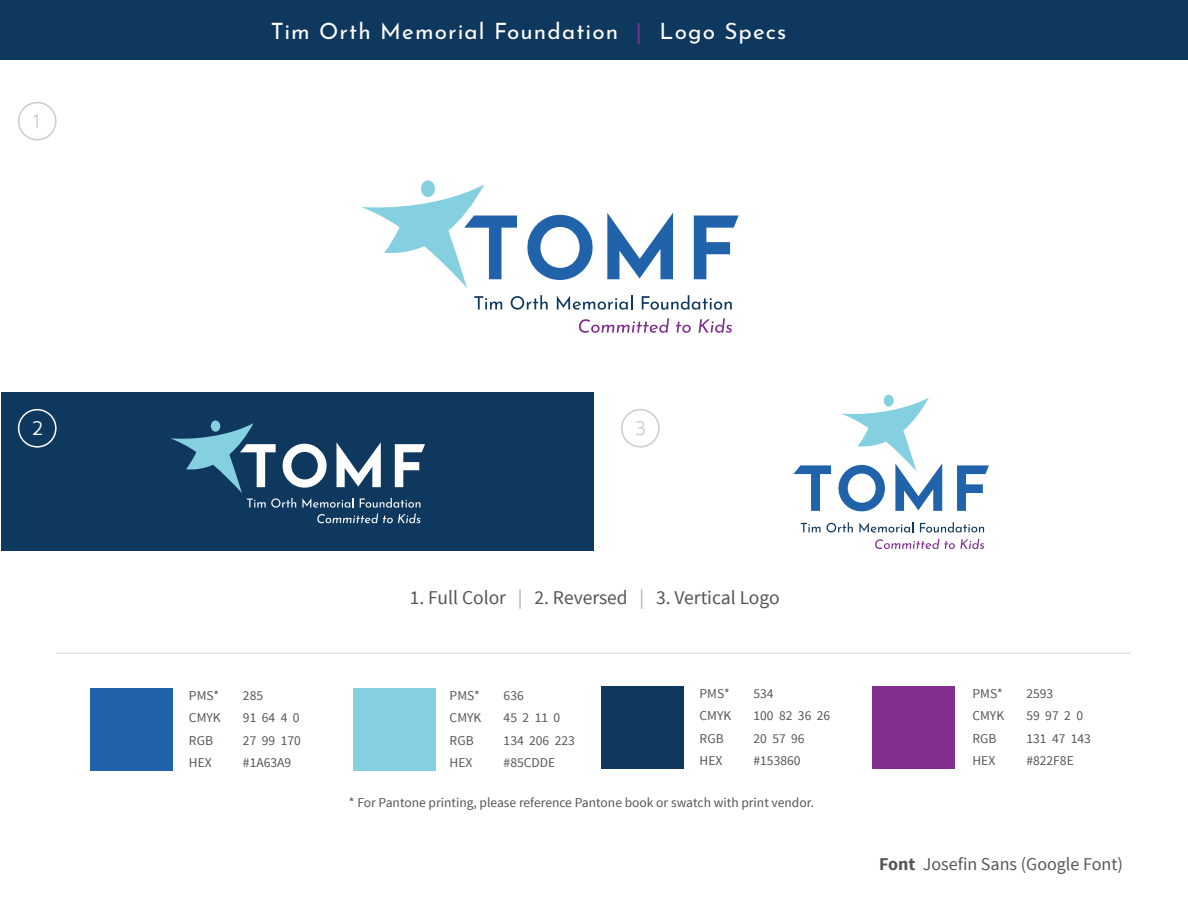
<style>
.page{position:relative;width:1188px;height:918px;background:#fff}
.page>*{position:absolute;margin:0;border:0;box-sizing:border-box;transform-origin:0 0}
.t1{font:22.5px "Josefin Sans";letter-spacing:.05em;color:#fff}
.t2{font:20.25px "Maven Pro";color:#cccccb}
.t3{font:20.25px "Maven Pro";color:#fff}
.t4{font:19.5px "Source Sans Pro";color:#525759}
.t5{font:18px "Source Sans Pro";color:#525759}
.t6{font:13.5px "Source Sans Pro";color:#525759}
.s1{color:#822e90}
.s2{color:rgb(82 87 89/.5)}
.s3{font-weight:700}
</style>
<div class="page">
<div style="left:1px;top:0;width:1187px;height:60px;background:#0f385f"></div>
<div style="left:1px;top:392px;width:594px;height:159px;background:#0f385f"></div>
<div style="left:594px;top:392px;width:594px;height:159px;background:#fff"></div>
<div style="left:18px;top:409px;width:39px;height:39px;border:2px solid #fff;border-radius:50%"></div>
<div style="left:621px;top:409px;width:39px;height:39px;border:2px solid #cccccb;border-radius:50%"></div>
<div style="left:18px;top:102px;width:39px;height:38px;border:2px solid #cccccb;border-radius:50%"></div>
<hr style="left:56px;top:653px;width:1074px;height:1px;background:#d1d2d4">
<div style="left:91px;top:688px;width:82px;height:82px;background:#2163ab"></div>
<div style="left:601px;top:687px;width:82px;height:82px;background:#0f385f"></div>
<div style="left:873px;top:687px;width:82px;height:82px;background:#822e90"></div>
<div style="left:353px;top:688px;width:82px;height:82px;background:#85d0e0"></div>
<svg style="left:579px;top:318px;width:90px;height:15px"></svg>
<svg style="left:676px;top:322px;width:15px;height:11px"></svg>
<svg style="left:699px;top:318px;width:33px;height:15px"></svg>
<svg style="left:527px;top:215px;width:66px;height:65px"></svg>
<svg style="left:607px;top:213px;width:66px;height:66px"></svg>
<svg style="left:694px;top:216px;width:45px;height:63px"></svg>
<svg style="left:474px;top:296px;width:28px;height:13px"></svg>
<svg style="left:511px;top:295px;width:37px;height:15px"></svg>
<svg style="left:557px;top:295px;width:75px;height:15px"></svg>
<svg style="left:642px;top:295px;width:90px;height:15px"></svg>
<svg style="left:421px;top:180px;width:14px;height:17px"></svg>
<svg style="left:361px;top:184px;width:156px;height:104px"></svg>
<svg style="left:875px;top:539px;width:109px;height:10px"></svg>
<svg style="left:793px;top:465px;width:38px;height:46px"></svg>
<svg style="left:957px;top:465px;width:32px;height:46px"></svg>
<svg style="left:801px;top:523px;width:20px;height:9px"></svg>
<svg style="left:827px;top:522px;width:26px;height:10px"></svg>
<svg style="left:859px;top:522px;width:54px;height:11px"></svg>
<svg style="left:920px;top:522px;width:64px;height:11px"></svg>
<div style="left:884px;top:395px;width:10px;height:12px;background:#85d0e0;border-radius:50%"></div>
<svg style="left:838px;top:398px;width:104px;height:113px"></svg>
<svg style="left:211px;top:420px;width:9px;height:12px"></svg>
<svg style="left:171px;top:423px;width:254px;height:100px"></svg>
<h2 class="t2" style="left:32px;top:111px;width:11px">1</h2>
<h1 class="t1" style="left:271px;top:13px;width:517px">Tim Orth Memorial Foundation <span class="s1">|</span> Logo Specs</h1>
<h2 class="t3" style="left:32px;top:418px;width:13px">2</h2>
<h2 class="t2" style="left:635px;top:418px;width:13px">3</h2>
<p class="t6" style="left:189px;top:687px;width:32px">PMS*</p>
<p class="t6" style="left:243px;top:687px;width:22px">285</p>
<p class="t6" style="left:189px;top:709px;width:33px">CMYK</p>
<p class="t6" style="left:243px;top:709px;width:58px">91 64 4 0</p>
<p class="t6" style="left:189px;top:732px;width:26px">RGB</p>
<p class="t6" style="left:243px;top:732px;width:59px">27 99 170</p>
<p class="t6" style="left:189px;top:754px;width:24px">HEX</p>
<p class="t6" style="left:243px;top:754px;width:50px">#1A63A9</p>
<h3 class="t4" style="left:410px;top:585px;width:371px">1. Full Color <span class="s2">|</span> 2. Reversed <span class="s2">|</span> 3. Vertical Logo</h3>
<p class="t6" style="left:700px;top:685px;width:32px">PMS*</p>
<p class="t6" style="left:754px;top:685px;width:22px">534</p>
<p class="t6" style="left:700px;top:707px;width:33px">CMYK</p>
<p class="t6" style="left:754px;top:707px;width:78px">100 82 36 26</p>
<p class="t6" style="left:700px;top:730px;width:26px">RGB</p>
<p class="t6" style="left:754px;top:730px;width:53px">20 57 96</p>
<p class="t6" style="left:700px;top:752px;width:24px">HEX</p>
<p class="t6" style="left:754px;top:752px;width:48px">#153860</p>
<p class="t6" style="left:450px;top:687px;width:32px">PMS*</p>
<p class="t6" style="left:504px;top:687px;width:22px">636</p>
<p class="t6" style="left:450px;top:709px;width:33px">CMYK</p>
<p class="t6" style="left:504px;top:709px;width:58px">45 2 11 0</p>
<p class="t6" style="left:450px;top:732px;width:26px">RGB</p>
<p class="t6" style="left:504px;top:732px;width:73px">134 206 223</p>
<p class="t6" style="left:450px;top:754px;width:24px">HEX</p>
<p class="t6" style="left:504px;top:754px;width:53px">#85CDDE</p>
<p class="t6" style="left:349px;top:794px;width:467px">* For Pantone printing, please reference Pantone book or swatch with print vendor.</p>
<p class="t6" style="left:972px;top:685px;width:32px">PMS*</p>
<p class="t6" style="left:1026px;top:685px;width:28px">2593</p>
<p class="t6" style="left:972px;top:707px;width:33px">CMYK</p>
<p class="t6" style="left:1026px;top:707px;width:58px">59 97 2 0</p>
<p class="t6" style="left:972px;top:730px;width:26px">RGB</p>
<p class="t6" style="left:1026px;top:730px;width:66px">131 47 143</p>
<p class="t6" style="left:972px;top:752px;width:24px">HEX</p>
<p class="t6" style="left:1026px;top:752px;width:49px">#822F8E</p>
<h3 class="t5" style="left:879px;top:853px;width:245px"><span class="s3">Font</span> Josefin Sans (Google Font)</h3>
</div>
